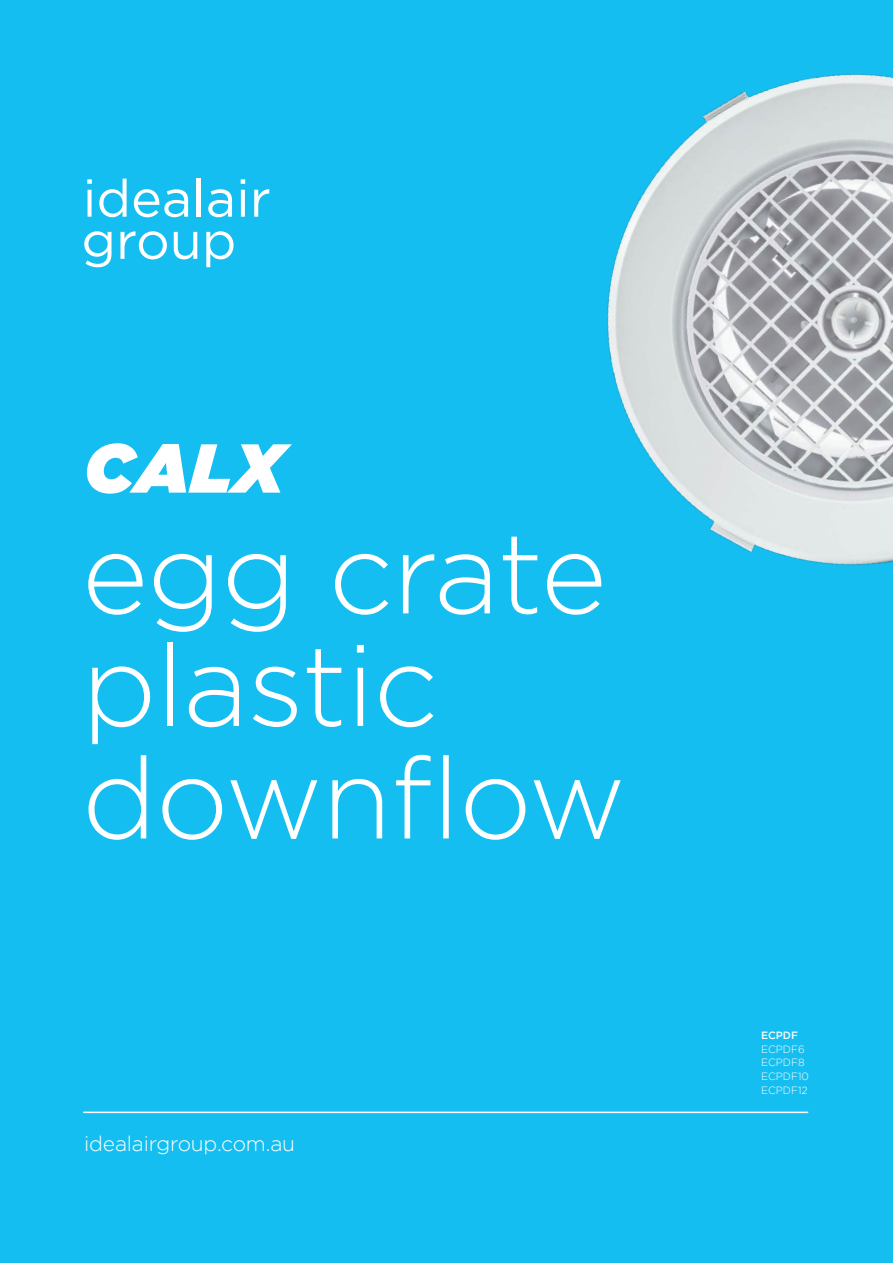
<style>
.page{position:relative;width:893px;height:1263px;background:#15bef0}
.page>*{position:absolute;margin:0;border:0;box-sizing:border-box;transform-origin:0 0}
.t1{font:300 114px/112.5px "Gotham";letter-spacing:-.01em;color:#fff}
.t2{font:italic 69px "Gotham Ultra";color:#fff}
.t3{font:300 21px "Gotham";letter-spacing:-.01em;color:#fff}
.t4{font:300 10.5px/13.8px "Gotham";color:#fff}
.t5{font:500 10.5px "Gotham";color:#fff}
</style>
<div class="page">
<svg style="left:87px;top:179px;width:5px;height:5px"></svg>
<svg style="left:88px;top:190px;width:4px;height:27px"></svg>
<svg style="left:99px;top:179px;width:28px;height:38px"></svg>
<svg style="left:134px;top:189px;width:54px;height:28px"></svg>
<hr style="left:197px;top:179px;width:4px;height:38px;background:#fff">
<svg style="left:208px;top:189px;width:24px;height:28px"></svg>
<svg style="left:241px;top:190px;width:4px;height:27px"></svg>
<svg style="left:241px;top:179px;width:4px;height:5px"></svg>
<svg style="left:254px;top:189px;width:15px;height:28px"></svg>
<svg style="left:84px;top:231px;width:28px;height:36px"></svg>
<svg style="left:120px;top:231px;width:47px;height:28px"></svg>
<svg style="left:174px;top:232px;width:23px;height:27px"></svg>
<svg style="left:206px;top:231px;width:28px;height:36px"></svg>
<hr style="left:83px;top:1111px;width:725px;height:2px;background:#fff">
<img style="left:607px;top:74px;width:286px;height:491px">
<h2 class="t2" style="left:84px;top:428px;width:201px">CALX</h2>
<h1 class="t1" style="left:82px;top:515px;width:546px">egg crate plastic downflow</h1>
<h3 class="t3" style="left:84px;top:1132px;width:212px">idealairgroup.com.au</h3>
<p class="t5" style="left:761px;top:1029px;width:38px">ECPDF</p>
<p class="t4" style="left:761px;top:1042px;width:49px">ECPDF6<br>ECPDF8<br>ECPDF10<br>ECPDF12</p>
</div>
